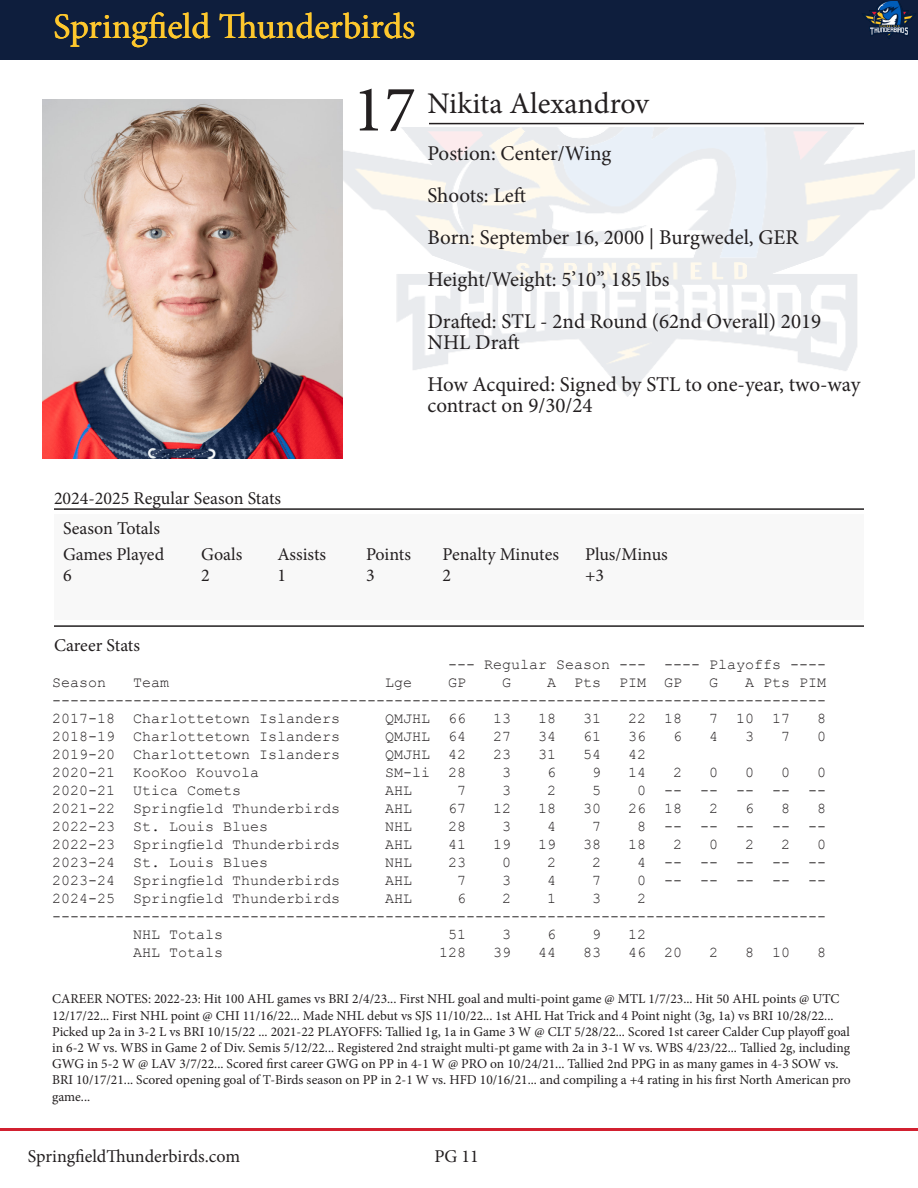
<style>
.page{position:relative;width:918px;height:1188px;background:#fff}
.page>*{position:absolute;margin:0;border:0;box-sizing:border-box;transform-origin:0 0}
.t1{font:66px "Minion Pro";color:#231f20}
.t2{font:36px "Minion Pro";color:#fec82d}
.t3{font:30px "Minion Pro";color:#231f20}
.t4{font:21px/21px "Minion Pro";color:#231f20}
.t5{font:18px "Minion Pro";color:#231f20}
.t6{font:15px "Courier New";color:#231f20}
.t7{font:13.5px/16.2px "Minion Pro";color:#231f20}
</style>
<div class="page">
<div style="left:0;top:0;width:918px;height:59px;background:#0e1e3d"></div>
<hr style="left:0;top:1128px;width:918px;height:3px;background:#d22030">
<img style="left:863px;top:1px;width:52px;height:37px">
<div style="left:54px;top:515px;width:809px;height:105px;background:#f8f8f8"></div>
<hr style="left:54px;top:625px;width:810px;height:2px;background:#231f20">
<hr style="left:54px;top:508px;width:810px;height:2px;background:#231f20">
<hr style="left:429px;top:123px;width:435px;height:1px;background:#231f20">
<img style="left:43px;top:99px;width:300px;height:360px">
<p class="t2" style="left:53px;top:2px;width:364px">Springfield Thunderbirds</p>
<p class="t1" style="left:353px;top:65px;width:65px">17</p>
<p class="t3" style="left:428px;top:84px;width:223px">Nikita Alexandrov</p>
<p class="t4" style="left:428px;top:142px;width:185px">Postion: Center/Wing</p>
<p class="t4" style="left:428px;top:184px;width:100px">Shoots: Left</p>
<p class="t4" style="left:428px;top:226px;width:372px">Born: September 16, 2000 | Burgwedel, GER</p>
<p class="t4" style="left:428px;top:268px;width:244px">Height/Weight: 5’10’’, 185 lbs</p>
<p class="t4" style="left:428px;top:310px;width:395px">Drafted: STL - 2nd Round (62nd Overall) 2019<br>NHL Draft</p>
<p class="t4" style="left:428px;top:373px;width:434px">How Acquired: Signed by STL to one-year, two-way contract on 9/30/24</p>
<p class="t5" style="left:54px;top:486px;width:229px">2024-2025 Regular Season Stats</p>
<p class="t5" style="left:63px;top:516px;width:99px">Season Totals</p>
<p class="t5" style="left:63px;top:542px;width:103px">Games Played</p>
<p class="t5" style="left:201px;top:542px;width:43px">Goals</p>
<p class="t5" style="left:278px;top:542px;width:50px">Assists</p>
<p class="t5" style="left:366px;top:542px;width:46px">Points</p>
<p class="t5" style="left:443px;top:542px;width:118px">Penalty Minutes</p>
<p class="t5" style="left:585px;top:542px;width:84px">Plus/Minus</p>
<p class="t5" style="left:63px;top:563px;width:10px">6</p>
<p class="t5" style="left:201px;top:563px;width:10px">2</p>
<p class="t5" style="left:278px;top:563px;width:10px">1</p>
<p class="t5" style="left:366px;top:563px;width:10px">3</p>
<p class="t5" style="left:443px;top:563px;width:10px">2</p>
<p class="t5" style="left:585px;top:563px;width:21px">+3</p>
<p class="t5" style="left:54px;top:633px;width:88px">Career Stats</p>
<p class="t6" style="left:448px;top:655px;width:379px">--- Regular Season --- ---- Playoffs ----</p>
<p class="t6" style="left:52px;top:673px;width:56px">Season</p>
<p class="t6" style="left:133px;top:673px;width:37px">Team</p>
<p class="t6" style="left:385px;top:673px;width:28px">Lge</p>
<p class="t6" style="left:448px;top:673px;width:19px">GP</p>
<p class="t6" style="left:502px;top:673px;width:10px">G</p>
<p class="t6" style="left:547px;top:673px;width:136px">A Pts PIM GP</p>
<p class="t6" style="left:709px;top:673px;width:10px">G</p>
<p class="t6" style="left:745px;top:673px;width:82px">A Pts PIM</p>
<p class="t6" style="left:52px;top:691px;width:775px">--------------------------------------------------------------------------------------</p>
<p class="t6" style="left:52px;top:709px;width:290px">2017-18 Charlottetown Islanders</p>
<p class="t6" style="left:385px;top:709px;width:83px">QMJHL 66</p>
<p class="t6" style="left:493px;top:709px;width:19px">13</p>
<p class="t6" style="left:538px;top:709px;width:19px">18</p>
<p class="t6" style="left:583px;top:709px;width:19px">31</p>
<p class="t6" style="left:628px;top:709px;width:55px">22 18</p>
<p class="t6" style="left:709px;top:709px;width:82px">7 10 17</p>
<p class="t6" style="left:817px;top:709px;width:10px">8</p>
<p class="t6" style="left:52px;top:727px;width:290px">2018-19 Charlottetown Islanders</p>
<p class="t6" style="left:385px;top:727px;width:83px">QMJHL 64</p>
<p class="t6" style="left:493px;top:727px;width:19px">27</p>
<p class="t6" style="left:538px;top:727px;width:19px">34</p>
<p class="t6" style="left:583px;top:727px;width:19px">61</p>
<p class="t6" style="left:628px;top:727px;width:19px">36</p>
<p class="t6" style="left:673px;top:727px;width:10px">6</p>
<p class="t6" style="left:709px;top:727px;width:10px">4</p>
<p class="t6" style="left:745px;top:727px;width:10px">3</p>
<p class="t6" style="left:781px;top:727px;width:10px">7</p>
<p class="t6" style="left:817px;top:727px;width:10px">0</p>
<p class="t6" style="left:52px;top:745px;width:290px">2019-20 Charlottetown Islanders</p>
<p class="t6" style="left:385px;top:745px;width:83px">QMJHL 42</p>
<p class="t6" style="left:493px;top:745px;width:19px">23</p>
<p class="t6" style="left:538px;top:745px;width:19px">31</p>
<p class="t6" style="left:583px;top:745px;width:19px">54</p>
<p class="t6" style="left:628px;top:745px;width:19px">42</p>
<p class="t6" style="left:52px;top:763px;width:209px">2020-21 KooKoo Kouvola</p>
<p class="t6" style="left:385px;top:763px;width:83px">SM-li 28</p>
<p class="t6" style="left:502px;top:763px;width:10px">3</p>
<p class="t6" style="left:547px;top:763px;width:10px">6</p>
<p class="t6" style="left:592px;top:763px;width:10px">9</p>
<p class="t6" style="left:628px;top:763px;width:19px">14</p>
<p class="t6" style="left:673px;top:763px;width:10px">2</p>
<p class="t6" style="left:709px;top:763px;width:10px">0</p>
<p class="t6" style="left:745px;top:763px;width:10px">0</p>
<p class="t6" style="left:781px;top:763px;width:10px">0</p>
<p class="t6" style="left:817px;top:763px;width:10px">0</p>
<p class="t6" style="left:52px;top:781px;width:191px">2020-21 Utica Comets</p>
<p class="t6" style="left:385px;top:781px;width:28px">AHL</p>
<p class="t6" style="left:457px;top:781px;width:10px">7</p>
<p class="t6" style="left:502px;top:781px;width:10px">3</p>
<p class="t6" style="left:547px;top:781px;width:10px">2</p>
<p class="t6" style="left:592px;top:781px;width:10px">5</p>
<p class="t6" style="left:637px;top:781px;width:190px">0 -- -- -- -- --</p>
<p class="t6" style="left:52px;top:799px;width:290px">2021-22 Springfield Thunderbirds</p>
<p class="t6" style="left:385px;top:799px;width:28px">AHL</p>
<p class="t6" style="left:448px;top:799px;width:19px">67</p>
<p class="t6" style="left:493px;top:799px;width:19px">12</p>
<p class="t6" style="left:538px;top:799px;width:19px">18</p>
<p class="t6" style="left:583px;top:799px;width:19px">30</p>
<p class="t6" style="left:628px;top:799px;width:55px">26 18</p>
<p class="t6" style="left:709px;top:799px;width:10px">2</p>
<p class="t6" style="left:745px;top:799px;width:10px">6</p>
<p class="t6" style="left:781px;top:799px;width:10px">8</p>
<p class="t6" style="left:817px;top:799px;width:10px">8</p>
<p class="t6" style="left:52px;top:817px;width:218px">2022-23 St. Louis Blues</p>
<p class="t6" style="left:385px;top:817px;width:28px">NHL</p>
<p class="t6" style="left:448px;top:817px;width:19px">28</p>
<p class="t6" style="left:502px;top:817px;width:10px">3</p>
<p class="t6" style="left:547px;top:817px;width:10px">4</p>
<p class="t6" style="left:592px;top:817px;width:10px">7</p>
<p class="t6" style="left:637px;top:817px;width:190px">8 -- -- -- -- --</p>
<p class="t6" style="left:52px;top:835px;width:290px">2022-23 Springfield Thunderbirds</p>
<p class="t6" style="left:385px;top:835px;width:28px">AHL</p>
<p class="t6" style="left:448px;top:835px;width:19px">41</p>
<p class="t6" style="left:493px;top:835px;width:19px">19</p>
<p class="t6" style="left:538px;top:835px;width:19px">19</p>
<p class="t6" style="left:583px;top:835px;width:19px">38</p>
<p class="t6" style="left:628px;top:835px;width:19px">18</p>
<p class="t6" style="left:673px;top:835px;width:10px">2</p>
<p class="t6" style="left:709px;top:835px;width:10px">0</p>
<p class="t6" style="left:745px;top:835px;width:10px">2</p>
<p class="t6" style="left:781px;top:835px;width:10px">2</p>
<p class="t6" style="left:817px;top:835px;width:10px">0</p>
<p class="t6" style="left:52px;top:853px;width:218px">2023-24 St. Louis Blues</p>
<p class="t6" style="left:385px;top:853px;width:28px">NHL</p>
<p class="t6" style="left:448px;top:853px;width:19px">23</p>
<p class="t6" style="left:502px;top:853px;width:10px">0</p>
<p class="t6" style="left:547px;top:853px;width:10px">2</p>
<p class="t6" style="left:592px;top:853px;width:10px">2</p>
<p class="t6" style="left:637px;top:853px;width:190px">4 -- -- -- -- --</p>
<p class="t6" style="left:52px;top:871px;width:290px">2023-24 Springfield Thunderbirds</p>
<p class="t6" style="left:385px;top:871px;width:28px">AHL</p>
<p class="t6" style="left:457px;top:871px;width:10px">7</p>
<p class="t6" style="left:502px;top:871px;width:10px">3</p>
<p class="t6" style="left:547px;top:871px;width:10px">4</p>
<p class="t6" style="left:592px;top:871px;width:10px">7</p>
<p class="t6" style="left:637px;top:871px;width:190px">0 -- -- -- -- --</p>
<p class="t6" style="left:52px;top:889px;width:290px">2024-25 Springfield Thunderbirds</p>
<p class="t6" style="left:385px;top:889px;width:28px">AHL</p>
<p class="t6" style="left:457px;top:889px;width:10px">6</p>
<p class="t6" style="left:502px;top:889px;width:10px">2</p>
<p class="t6" style="left:547px;top:889px;width:10px">1</p>
<p class="t6" style="left:592px;top:889px;width:10px">3</p>
<p class="t6" style="left:637px;top:889px;width:10px">2</p>
<p class="t6" style="left:52px;top:907px;width:775px">--------------------------------------------------------------------------------------</p>
<p class="t6" style="left:133px;top:925px;width:92px">NHL Totals</p>
<p class="t6" style="left:448px;top:925px;width:19px">51</p>
<p class="t6" style="left:502px;top:925px;width:10px">3</p>
<p class="t6" style="left:547px;top:925px;width:10px">6</p>
<p class="t6" style="left:592px;top:925px;width:10px">9</p>
<p class="t6" style="left:628px;top:925px;width:19px">12</p>
<p class="t6" style="left:133px;top:943px;width:92px">AHL Totals</p>
<p class="t6" style="left:439px;top:943px;width:28px">128</p>
<p class="t6" style="left:493px;top:943px;width:19px">39</p>
<p class="t6" style="left:538px;top:943px;width:19px">44</p>
<p class="t6" style="left:583px;top:943px;width:19px">83</p>
<p class="t6" style="left:628px;top:943px;width:55px">46 20</p>
<p class="t6" style="left:709px;top:943px;width:10px">2</p>
<p class="t6" style="left:745px;top:943px;width:46px">8 10</p>
<p class="t6" style="left:817px;top:943px;width:10px">8</p>
<p class="t7" style="left:52px;top:991px;width:800px">CAREER NOTES: 2022-23: Hit 100 AHL games vs BRI 2/4/23... First NHL goal and multi-point game @ MTL 1/7/23... Hit 50 AHL points @ UTC 12/17/22... First NHL point @ CHI 11/16/22... Made NHL debut vs SJS 11/10/22... 1st AHL Hat Trick and 4 Point night (3g, 1a) vs BRI 10/28/22...<br>Picked up 2a in 3-2 L vs BRI 10/15/22 ... 2021-22 PLAYOFFS: Tallied 1g, 1a in Game 3 W @ CLT 5/28/22... Scored 1st career Calder Cup playoff goal in 6-2 W vs. WBS in Game 2 of Div. Semis 5/12/22... Registered 2nd straight multi-pt game with 2a in 3-1 W vs. WBS 4/23/22... Tallied 2g, including GWG in 5-2 W @ LAV 3/7/22... Scored first career GWG on PP in 4-1 W @ PRO on 10/24/21... Tallied 2nd PPG in as many games in 4-3 SOW vs.<br>BRI 10/17/21... Scored opening goal of T-Birds season on PP in 2-1 W vs. HFD 10/16/21... and compiling a +4 rating in his first North American pro game...</p>
<p class="t5" style="left:28px;top:1144px;width:214px">SpringfieldThunderbirds.com</p>
<p class="t5" style="left:434px;top:1144px;width:46px">PG 11</p>
</div>
